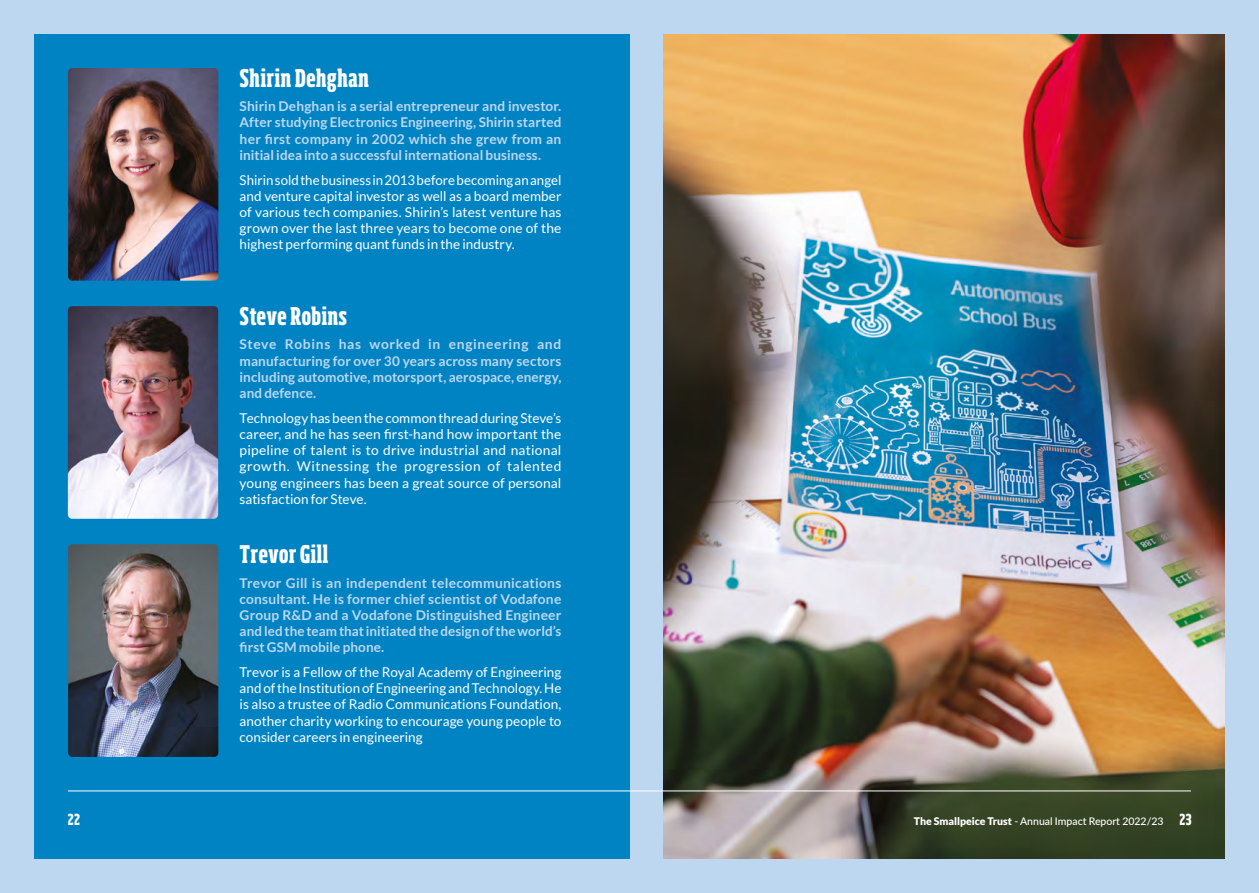
<style>
.page{position:relative;width:1259px;height:893px;background:#bcd7ef}
.page>*{position:absolute;margin:0;border:0;box-sizing:border-box;transform-origin:0 0}
.t1{font:800 extra-condensed 24px "Soho Std";color:#fff}
.t2{font:800 extra-condensed 15px "Soho Std";color:#fff}
.t3{font:13.5px/16.2px "Lato";letter-spacing:.005em;color:#fff;text-align:justify}
.t4{font:700 13.5px/16.2px "Lato";letter-spacing:.005em;color:#bcd7ef;text-align:justify}
.t5{font:500 10.5px "Lato";color:#fff}
.s1{font-weight:900}
.s2{font-family:"Soho Std";font-weight:800;font-stretch:extra-condensed;font-size:15px}
</style>
<div class="page">
<div style="left:34px;top:34px;width:595px;height:825px;background:#0083c3"></div>
<img style="left:663px;top:34px;width:562px;height:825px">
<hr style="left:68px;top:790px;width:561px;height:1px;background:#fff">
<hr style="left:629px;top:790px;width:562px;height:1px;background:#fff">
<img style="left:68px;top:306px;width:150px;height:213px">
<img style="left:68px;top:544px;width:150px;height:213px">
<img style="left:68px;top:68px;width:150px;height:213px">
<h1 class="t1" style="left:240px;top:63px;width:131px">Shirin Dehghan</h1>
<p class="t4" style="left:240px;top:98px;width:323px">Shirin Dehghan is a serial entrepreneur and investor.<br>After studying Electronics Engineering, Shirin started her first company in 2002 which she grew from an initial idea into a successful international business.</p>
<p class="t3" style="left:240px;top:171px;width:323px">Shirin sold the business in 2013 before becoming an angel and venture capital investor as well as a board member of various tech companies. Shirin’s latest venture has grown over the last three years to become one of the highest performing quant funds in the industry.</p>
<h1 class="t1" style="left:240px;top:301px;width:109px">Steve Robins</h1>
<p class="t4" style="left:240px;top:336px;width:323px">Steve Robins has worked in engineering and manufacturing for over 30 years across many sectors including automotive, motorsport, aerospace, energy, and defence.</p>
<p class="t3" style="left:240px;top:410px;width:323px">Technology has been the common thread during Steve’s career, and he has seen first-hand how important the pipeline of talent is to drive industrial and national growth. Witnessing the progression of talented young engineers has been a great source of personal satisfaction for Steve.</p>
<h1 class="t1" style="left:240px;top:539px;width:90px">Trevor Gill</h1>
<p class="t4" style="left:240px;top:574px;width:323px">Trevor Gill is an independent telecommunications consultant. He is former chief scientist of Vodafone Group R&amp;D and a Vodafone Distinguished Engineer and led the team that initiated the design of the world’s first GSM mobile phone.</p>
<p class="t3" style="left:240px;top:664px;width:323px">Trevor is a Fellow of the Royal Academy of Engineering and of the Institution of Engineering and Technology. He is also a trustee of Radio Communications Foundation, another charity working to encourage young people to consider careers in engineering</p>
<p class="t2" style="left:68px;top:810px;width:14px">22</p>
<p class="t5" style="left:914px;top:814px;width:279px"><span class="s1">The Smallpeice Trust</span> - Annual Impact Report 2022/23 <span class="s2">23</span></p>
</div>
